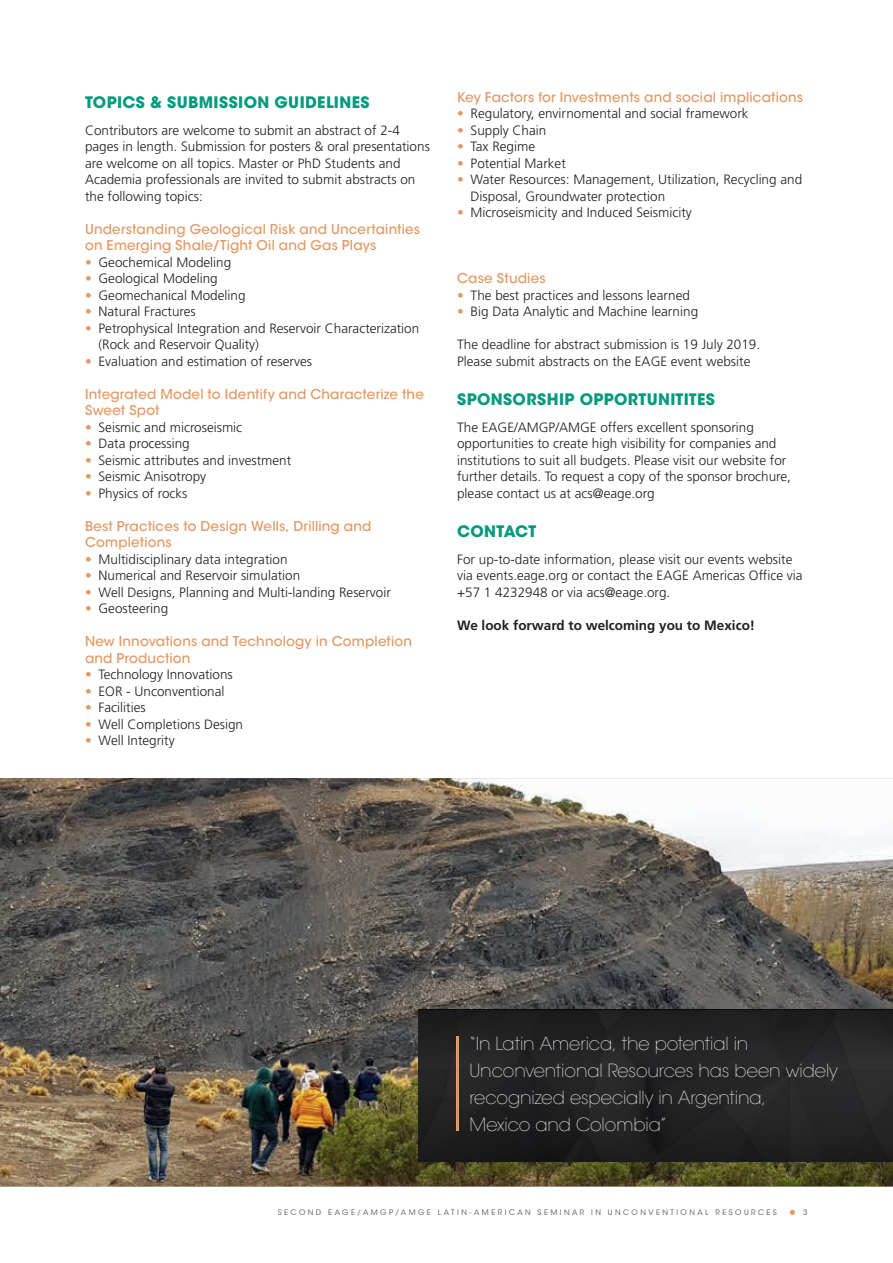
<style>
.page{position:relative;width:893px;height:1263px;background:#fff}
.page>*{position:absolute;margin:0;border:0;box-sizing:border-box;transform-origin:0 0}
.t1{font:200 18px/27px "ITC Avant Garde Std";letter-spacing:-.005em;color:#fff}
._01-HEADER_1{font:700 15.75px "ITC Avant Garde Std";letter-spacing:.025em;color:#009b7c}
._00-BODY_text{font:300 13.5px/16.5px "Frutiger LT Std";color:#231f20}
._02-HEADER_2{font:500 13.5px/16.5px "ITC Avant Garde Std";letter-spacing:.01em;color:#e29966}
._00-BODY_text-2{font:700 13.5px "Frutiger LT Std";color:#231f20}
.t2{font:7.5px "ITC Avant Garde Std";letter-spacing:.325em;color:#57585a}
.s1{color:#e29966}
</style>
<div class="page">
<svg style="left:790px;top:1210px;width:5px;height:5px"></svg>
<img style="left:0;top:778px;width:893px;height:408px">
<div style="left:419px;top:1009px;width:474px;height:153px;background:#231f20"></div>
<hr style="left:456px;top:1036px;width:2px;height:95px;background:#e29966">
<p class="_01-HEADER_1" style="left:85px;top:92px;width:286px">TOPICS &amp; SUBMISSION GUIDELINES</p>
<p class="_00-BODY_text" style="left:85px;top:122px;width:346px">Contributors are welcome to submit an abstract of 2-4 pages in length. Submission for posters &amp; oral presentations are welcome on all topics. Master or PhD Students and Academia professionals are invited to submit abstracts on the following topics:</p>
<p class="_02-HEADER_2" style="left:85px;top:220px;width:337px">Understanding Geological Risk and Uncertainties on Emerging Shale/Tight Oil and Gas Plays</p>
<p class="_00-BODY_text" style="left:85px;top:254px;width:148px"><span class="s1">•</span> Geochemical Modeling</p>
<p class="_00-BODY_text" style="left:85px;top:270px;width:134px"><span class="s1">•</span> Geological Modeling</p>
<p class="_00-BODY_text" style="left:85px;top:287px;width:162px"><span class="s1">•</span> Geomechanical Modeling</p>
<p class="_00-BODY_text" style="left:85px;top:303px;width:112px"><span class="s1">•</span> Natural Fractures</p>
<p class="_00-BODY_text" style="left:99px;top:320px;width:322px;text-indent:-14px"><span class="s1">•</span> Petrophysical Integration and Reservoir Characterization (Rock and Reservoir Quality)</p>
<p class="_00-BODY_text" style="left:85px;top:353px;width:229px"><span class="s1">•</span> Evaluation and estimation of reserves</p>
<p class="_02-HEADER_2" style="left:85px;top:385px;width:340px">Integrated Model to Identify and Characterize the<br>Sweet Spot</p>
<p class="_00-BODY_text" style="left:85px;top:419px;width:159px"><span class="s1">•</span> Seismic and microseismic</p>
<p class="_00-BODY_text" style="left:85px;top:435px;width:106px"><span class="s1">•</span> Data processing</p>
<p class="_00-BODY_text" style="left:85px;top:452px;width:208px"><span class="s1">•</span> Seismic attributes and investment</p>
<p class="_00-BODY_text" style="left:85px;top:468px;width:123px"><span class="s1">•</span> Seismic Anisotropy</p>
<p class="_00-BODY_text" style="left:85px;top:485px;width:104px"><span class="s1">•</span> Physics of rocks</p>
<p class="_02-HEADER_2" style="left:85px;top:517px;width:288px">Best Practices to Design Wells, Drilling and<br>Completions</p>
<p class="_00-BODY_text" style="left:85px;top:551px;width:204px"><span class="s1">•</span> Multidisciplinary data integration</p>
<p class="_00-BODY_text" style="left:85px;top:567px;width:217px"><span class="s1">•</span> Numerical and Reservoir simulation</p>
<p class="_00-BODY_text" style="left:85px;top:584px;width:307px"><span class="s1">•</span> Well Designs, Planning and Multi-landing Reservoir</p>
<p class="_00-BODY_text" style="left:85px;top:600px;width:85px"><span class="s1">•</span> Geosteering</p>
<p class="_02-HEADER_2" style="left:85px;top:633px;width:329px">New Innovations and Technology in Completion and Production</p>
<p class="_00-BODY_text" style="left:85px;top:666px;width:149px"><span class="s1">•</span> Technology Innovations</p>
<p class="_00-BODY_text" style="left:85px;top:683px;width:141px"><span class="s1">•</span> EOR - Unconventional</p>
<p class="_00-BODY_text" style="left:85px;top:699px;width:62px"><span class="s1">•</span> Facilities</p>
<p class="_00-BODY_text" style="left:85px;top:716px;width:160px"><span class="s1">•</span> Well Completions Design</p>
<p class="_00-BODY_text" style="left:85px;top:732px;width:91px"><span class="s1">•</span> Well Integrity</p>
<p class="_02-HEADER_2" style="left:457px;top:88px;width:348px">Key Factors for Investments and social implications</p>
<p class="_00-BODY_text" style="left:457px;top:105px;width:293px"><span class="s1">•</span> Regulatory, envirnomental and social framework</p>
<p class="_00-BODY_text" style="left:457px;top:122px;width:91px"><span class="s1">•</span> Supply Chain</p>
<p class="_00-BODY_text" style="left:457px;top:138px;width:80px"><span class="s1">•</span> Tax Regime</p>
<p class="_00-BODY_text" style="left:457px;top:155px;width:110px"><span class="s1">•</span> Potential Market</p>
<p class="_00-BODY_text" style="left:471px;top:171px;width:333px;text-indent:-14px"><span class="s1">•</span> Water Resources: Management, Utilization, Recycling and<br>Disposal, Groundwater protection</p>
<p class="_00-BODY_text" style="left:457px;top:204px;width:236px"><span class="s1">•</span> Microseismicity and Induced Seismicity</p>
<p class="_02-HEADER_2" style="left:457px;top:270px;width:90px">Case Studies</p>
<p class="_00-BODY_text" style="left:457px;top:287px;width:234px"><span class="s1">•</span> The best practices and lessons learned</p>
<p class="_00-BODY_text" style="left:457px;top:303px;width:243px"><span class="s1">•</span> Big Data Analytic and Machine learning</p>
<p class="_00-BODY_text" style="left:457px;top:336px;width:305px">The deadline for abstract submission is 19 July 2019.<br>Please submit abstracts on the EAGE event website</p>
<p class="_01-HEADER_1" style="left:457px;top:389px;width:259px">SPONSORSHIP OPPORTUNITITES</p>
<p class="_00-BODY_text" style="left:457px;top:419px;width:335px">The EAGE/AMGP/AMGE offers excellent sponsoring opportunities to create high visibility for companies and institutions to suit all budgets. Please visit our website for further details. To request a copy of the sponsor brochure, please contact us at acs@eage.org</p>
<p class="_01-HEADER_1" style="left:457px;top:521px;width:81px">CONTACT</p>
<p class="_00-BODY_text" style="left:457px;top:551px;width:347px">For up-to-date information, please visit our events website via events.eage.org or contact the EAGE Americas Office via +57 1 4232948 or via acs@eage.org.</p>
<p class="_00-BODY_text-2" style="left:457px;top:617px;width:300px">We look forward to welcoming you to Mexico!</p>
<p class="t1" style="left:469px;top:1031px;width:370px">“In Latin America, the potential in Unconventional Resources has been widely recognized especially in Argentina,<br>Mexico and Colombia”</p>
<p class="t2" style="left:278px;top:1208px;width:501px">SECOND EAGE/AMGP/AMGE LATIN-AMERICAN SEMINAR IN UNCONVENTIONAL RESOURCES</p>
<p class="t2" style="left:803px;top:1208px;width:6px">3</p>
</div>
